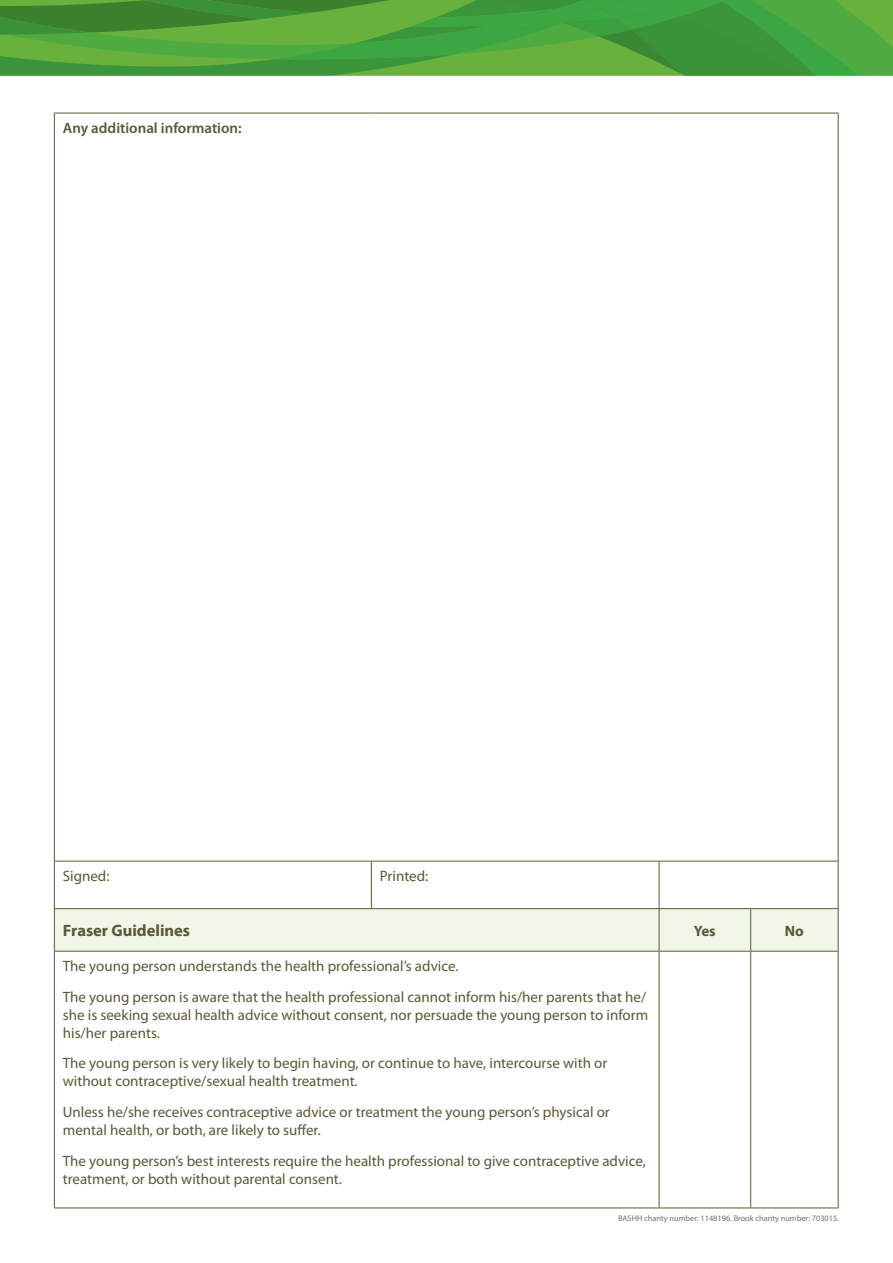
<style>
.page{position:relative;width:893px;height:1263px;background:#fff}
.page>*{position:absolute;margin:0;border:0;box-sizing:border-box;transform-origin:0 0}
.Table_copy{font:700 16.5px "Myriad Pro";color:#5a5836}
.Table_copy-2{font:15px/18px "Myriad Pro";color:#5a5836}
.Table_copy-3{font:600 15px "Myriad Pro";color:#5a5836}
.Table_copy-4{font:700 15px "Myriad Pro";color:#5a5836}
.t1{font:8.25px "Myriad Pro";color:#6f6f70}
</style>
<div class="page">
<svg style="left:0;top:0;width:893px;height:75px;background:#4ba13b"></svg>
<hr style="left:54px;top:113px;width:317px;height:1px;background:#5a5836">
<hr style="left:54px;top:113px;width:1px;height:748px;background:#5a5836">
<hr style="left:371px;top:113px;width:288px;height:1px;background:#5a5836">
<hr style="left:659px;top:113px;width:179px;height:1px;background:#5a5836">
<hr style="left:838px;top:113px;width:1px;height:748px;background:#5a5836">
<hr style="left:54px;top:861px;width:317px;height:1px;background:#5a5836">
<hr style="left:54px;top:861px;width:1px;height:48px;background:#5a5836">
<hr style="left:371px;top:861px;width:288px;height:1px;background:#5a5836">
<hr style="left:371px;top:861px;width:1px;height:48px;background:#5a5836">
<hr style="left:659px;top:861px;width:179px;height:1px;background:#5a5836">
<hr style="left:659px;top:861px;width:1px;height:48px;background:#5a5836">
<hr style="left:838px;top:861px;width:1px;height:48px;background:#5a5836">
<div style="left:55px;top:909px;width:783px;height:42px;background:#f1f7e8"></div>
<hr style="left:659px;top:951px;width:1px;height:256px;background:#5a5836">
<hr style="left:54px;top:951px;width:1px;height:256px;background:#5a5836">
<hr style="left:750px;top:951px;width:1px;height:256px;background:#5a5836">
<hr style="left:838px;top:951px;width:1px;height:256px;background:#5a5836">
<hr style="left:54px;top:1207px;width:605px;height:1px;background:#5a5836">
<hr style="left:659px;top:1207px;width:92px;height:1px;background:#5a5836">
<hr style="left:751px;top:1207px;width:87px;height:1px;background:#5a5836">
<hr style="left:54px;top:909px;width:1px;height:42px;background:#5a5836">
<hr style="left:54px;top:908px;width:605px;height:1px;background:#5a5836">
<hr style="left:659px;top:908px;width:92px;height:1px;background:#5a5836">
<hr style="left:751px;top:908px;width:87px;height:1px;background:#5a5836">
<hr style="left:659px;top:909px;width:1px;height:42px;background:#5a5836">
<hr style="left:750px;top:909px;width:1px;height:42px;background:#5a5836">
<hr style="left:838px;top:909px;width:1px;height:42px;background:#5a5836">
<hr style="left:54px;top:951px;width:605px;height:1px;background:#5a5836">
<hr style="left:659px;top:951px;width:92px;height:1px;background:#5a5836">
<hr style="left:751px;top:951px;width:87px;height:1px;background:#5a5836">
<p class="Table_copy-3" style="left:63px;top:118px;width:180px">Any additional information:</p>
<p class="Table_copy-2" style="left:63px;top:867px;width:48px">Signed:</p>
<p class="Table_copy-2" style="left:380px;top:867px;width:50px">Printed:</p>
<p class="Table_copy" style="left:63px;top:920px;width:129px">Fraser Guidelines</p>
<p class="Table_copy-4" style="left:694px;top:921px;width:23px">Yes</p>
<p class="Table_copy-4" style="left:785px;top:921px;width:20px">No</p>
<p class="Table_copy-2" style="left:63px;top:957px;width:397px">The young person understands the health professional’s advice.</p>
<p class="Table_copy-2" style="left:63px;top:987px;width:587px">The young person is aware that the health professional cannot inform his/her parents that he/ she is seeking sexual health advice without consent, nor persuade the young person to inform his/her parents.</p>
<p class="Table_copy-2" style="left:63px;top:1054px;width:546px">The young person is very likely to begin having, or continue to have, intercourse with or without contraceptive/sexual health treatment.</p>
<p class="Table_copy-2" style="left:63px;top:1103px;width:548px">Unless he/she receives contraceptive advice or treatment the young person’s physical or mental health, or both, are likely to suffer.</p>
<p class="Table_copy-2" style="left:63px;top:1152px;width:584px">The young person’s best interests require the health professional to give contraceptive advice, treatment, or both without parental consent.</p>
<p class="t1" style="left:618px;top:1213px;width:222px">BASHH charity number: 1148196. Brook charity number: 703015.</p>
</div>
